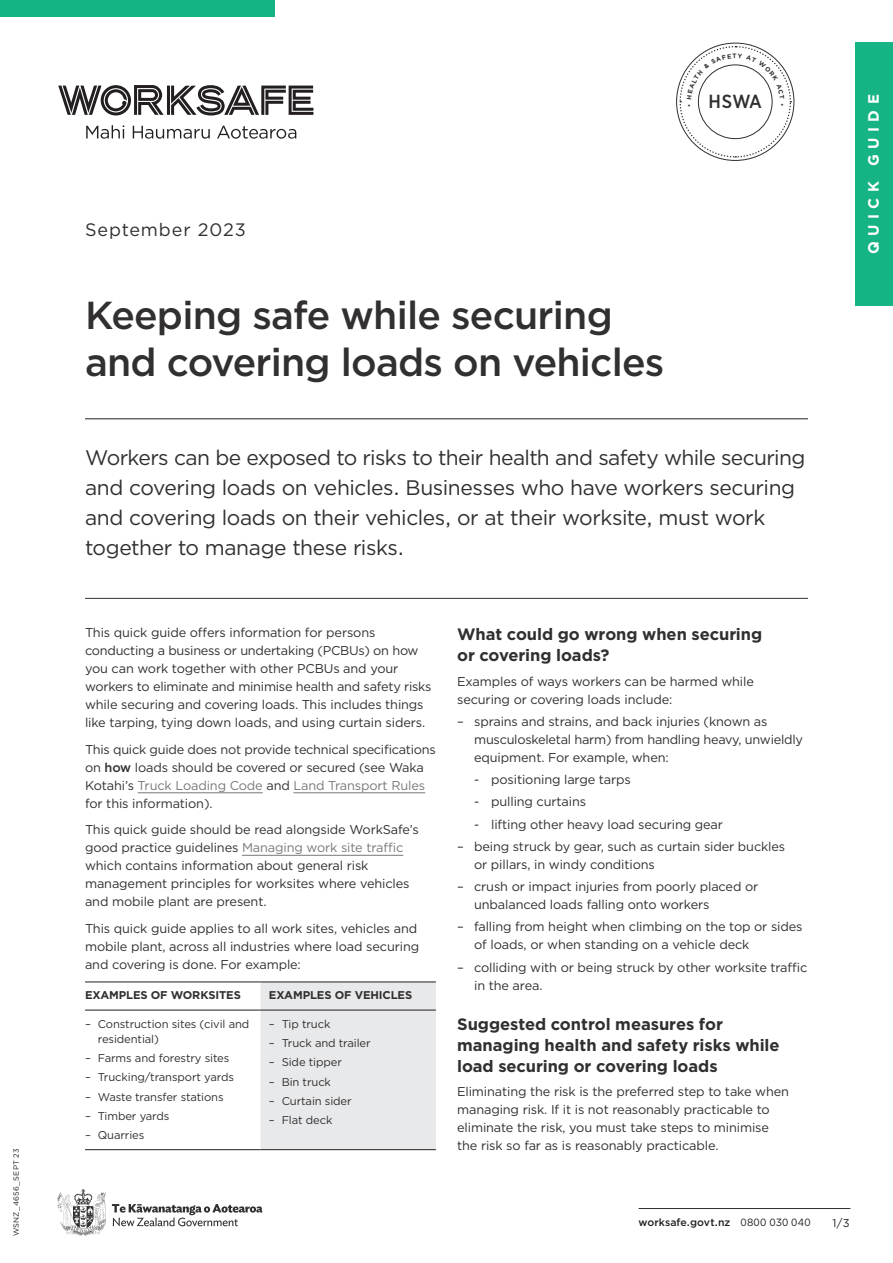
<style>
.page{position:relative;width:893px;height:1263px;background:#fff}
.page>*{position:absolute;margin:0;border:0;box-sizing:border-box;transform-origin:0 0}
.FS_major_head{font:500 39px/46.8px "Gotham";letter-spacing:-.02em;color:#312f30}
.intro{font:21px/30px "Gotham";letter-spacing:-.025em;color:#312f30}
.t1{font:500 18.9px "Gotham Narrow";color:#312f30}
.Date{font:18px "Gotham";letter-spacing:.05em;color:#312f30}
.t2{font:700 16.5px/21px "Gotham";letter-spacing:-.005em;color:#312f30}
.t3{font:700 15px "Gotham";letter-spacing:.36em;color:#fff}
.body{font:12.75px/18px "Gotham";letter-spacing:-.01em;color:#312f30}
.body_before_bullett{font:12.75px/18px "Gotham";letter-spacing:-.01em;color:#312f30}
.t4{font:11.25px/15px "Gotham";letter-spacing:-.01em;color:#312f30}
.table_H1{font:700 11.25px "Gotham";letter-spacing:-.01em;color:#312f30}
.t5{font:11.25px "Gotham";color:#231f20}
.t6{font:500 10.5px "Gotham";letter-spacing:.005em;color:#231f20}
.key_number{font:7.5px "Gotham";letter-spacing:.035em;color:#231f20}
.s1{font-weight:500}
.s2{color:#76787b}
.s3{font-weight:400}
</style>
<div class="page">
<div style="left:855px;top:43px;width:38px;height:263px;background:#16b484"></div>
<hr style="left:639px;top:1208px;width:211px;height:1px;background:#312f30">
<div style="left:0;top:0;width:274px;height:17px;background:#16b484"></div>
<svg style="left:86px;top:125px;width:210px;height:14px"></svg>
<svg style="left:58px;top:85px;width:255px;height:30px"></svg>
<svg style="left:57px;top:1189px;width:205px;height:47px"></svg>
<hr style="left:85px;top:418px;width:723px;height:1px;background:#231f20">
<hr style="left:85px;top:598px;width:723px;height:1px;background:#312f30">
<hr style="left:138px;top:792px;width:125px;height:1px;background:#76787b">
<hr style="left:293px;top:792px;width:132px;height:1px;background:#76787b">
<hr style="left:242px;top:855px;width:161px;height:1px;background:#76787b">
<div style="left:260px;top:982px;width:176px;height:167px;background:#e8e9ea"></div>
<hr style="left:85px;top:981px;width:175px;height:1px;background:#231f20">
<hr style="left:260px;top:981px;width:176px;height:1px;background:#231f20">
<hr style="left:85px;top:1010px;width:175px;height:1px;background:#231f20">
<hr style="left:260px;top:1010px;width:176px;height:1px;background:#231f20">
<hr style="left:85px;top:1149px;width:175px;height:1px;background:#231f20">
<hr style="left:260px;top:1149px;width:176px;height:1px;background:#231f20">
<svg style="left:679px;top:45px;width:113px;height:113px"></svg>
<p class="key_number" style="left:11px;top:1236px;width:89px;rotate:-90deg">WSNZ_4656_Sept 23</p>
<p class="Date" style="left:85px;top:218px;width:162px">September 2023</p>
<p class="FS_major_head" style="left:85px;top:291px;width:581px">Keeping safe while securing and covering loads on vehicles</p>
<h3 class="t1" style="left:708px;top:90px;width:55px">HSWA</h3>
<p class="intro" style="left:85px;top:443px;width:722px">Workers can be exposed to risks to their health and safety while securing and covering loads on vehicles. Businesses who have workers securing and covering loads on their vehicles, or at their worksite, must work together to manage these risks.</p>
<p class="t3" style="left:863px;top:254px;width:161px;rotate:-90deg">QUICK GUIDE</p>
<p class="body" style="left:85px;top:623px;width:348px">This quick guide offers information for persons conducting a business or undertaking (PCBUs) on how you can work together with other PCBUs and your workers to eliminate and minimise health and safety risks while securing and covering loads. This includes things like tarping, tying down loads, and using curtain siders.</p>
<p class="body" style="left:85px;top:740px;width:352px">This quick guide does not provide technical specifications on <span class="s1">how</span> loads should be covered or secured (see Waka Kotahi’s <span class="s2">Truck Loading Code</span> and <span class="s2">Land Transport Rules </span>for this information).</p>
<p class="body" style="left:85px;top:820px;width:335px">This quick guide should be read alongside WorkSafe’s good practice guidelines <span class="s2">Managing work site traffic </span>which contains information about general risk management principles for worksites where vehicles and mobile plant are present.</p>
<p class="body_before_bullett" style="left:85px;top:919px;width:336px">This quick guide applies to all work sites, vehicles and mobile plant, across all industries where load securing and covering is done. For example:</p>
<p class="table_H1" style="left:85px;top:988px;width:157px">EXAMPLES OF WORKSITES</p>
<p class="table_H1" style="left:269px;top:988px;width:145px">EXAMPLES OF VEHICLES</p>
<p class="t4" style="left:98px;top:1016px;width:153px;text-indent:-13px">– Construction sites (civil and residential)</p>
<p class="t4" style="left:85px;top:1050px;width:146px">– Farms and forestry sites</p>
<p class="t4" style="left:85px;top:1069px;width:150px">– Trucking/transport yards</p>
<p class="t4" style="left:85px;top:1089px;width:140px">– Waste transfer stations</p>
<p class="t4" style="left:85px;top:1108px;width:86px">– Timber yards</p>
<p class="t4" style="left:85px;top:1127px;width:61px">– Quarries</p>
<p class="t4" style="left:269px;top:1016px;width:63px">– Tip truck</p>
<p class="t4" style="left:269px;top:1035px;width:103px">– Truck and trailer</p>
<p class="t4" style="left:269px;top:1054px;width:74px">– Side tipper</p>
<p class="t4" style="left:269px;top:1074px;width:64px">– Bin truck</p>
<p class="t4" style="left:269px;top:1093px;width:84px">– Curtain sider</p>
<p class="t4" style="left:269px;top:1112px;width:65px">– Flat deck</p>
<h1 class="t2" style="left:457px;top:624px;width:307px">What could go wrong when securing or covering loads?</h1>
<p class="body_before_bullett" style="left:457px;top:672px;width:298px">Examples of ways workers can be harmed while securing or covering loads include:</p>
<p class="body" style="left:474px;top:712px;width:330px;text-indent:-17px">– sprains and strains, and back injuries (known as musculoskeletal harm) from handling heavy, unwieldly equipment. For example, when:</p>
<p class="body" style="left:474px;top:770px;width:158px">- positioning large tarps</p>
<p class="body" style="left:474px;top:793px;width:114px">- pulling curtains</p>
<p class="body" style="left:474px;top:815px;width:250px">- lifting other heavy load securing gear</p>
<p class="body" style="left:474px;top:837px;width:313px;text-indent:-17px">– being struck by gear, such as curtain sider buckles or pillars, in windy conditions</p>
<p class="body" style="left:474px;top:877px;width:286px;text-indent:-17px">– crush or impact injuries from poorly placed or unbalanced loads falling onto workers</p>
<p class="body" style="left:474px;top:918px;width:330px;text-indent:-17px">– falling from height when climbing on the top or sides of loads, or when standing on a vehicle deck</p>
<p class="body" style="left:474px;top:958px;width:335px;text-indent:-17px">– colliding with or being struck by other worksite traffic in the area.</p>
<h1 class="t2" style="left:457px;top:1013px;width:324px">Suggested control measures for managing health and safety risks while load securing or covering loads</h1>
<p class="body" style="left:457px;top:1082px;width:333px">Eliminating the risk is the preferred step to take when managing risk. If it is not reasonably practicable to eliminate the risk, you must take steps to minimise the risk so far as is reasonably practicable.</p>
<p class="t6" style="left:639px;top:1215px;width:174px">worksafe.govt.nz <span class="s3">0800 030 040</span></p>
<p class="t5" style="left:833px;top:1215px;width:19px">1/3</p>
</div>
